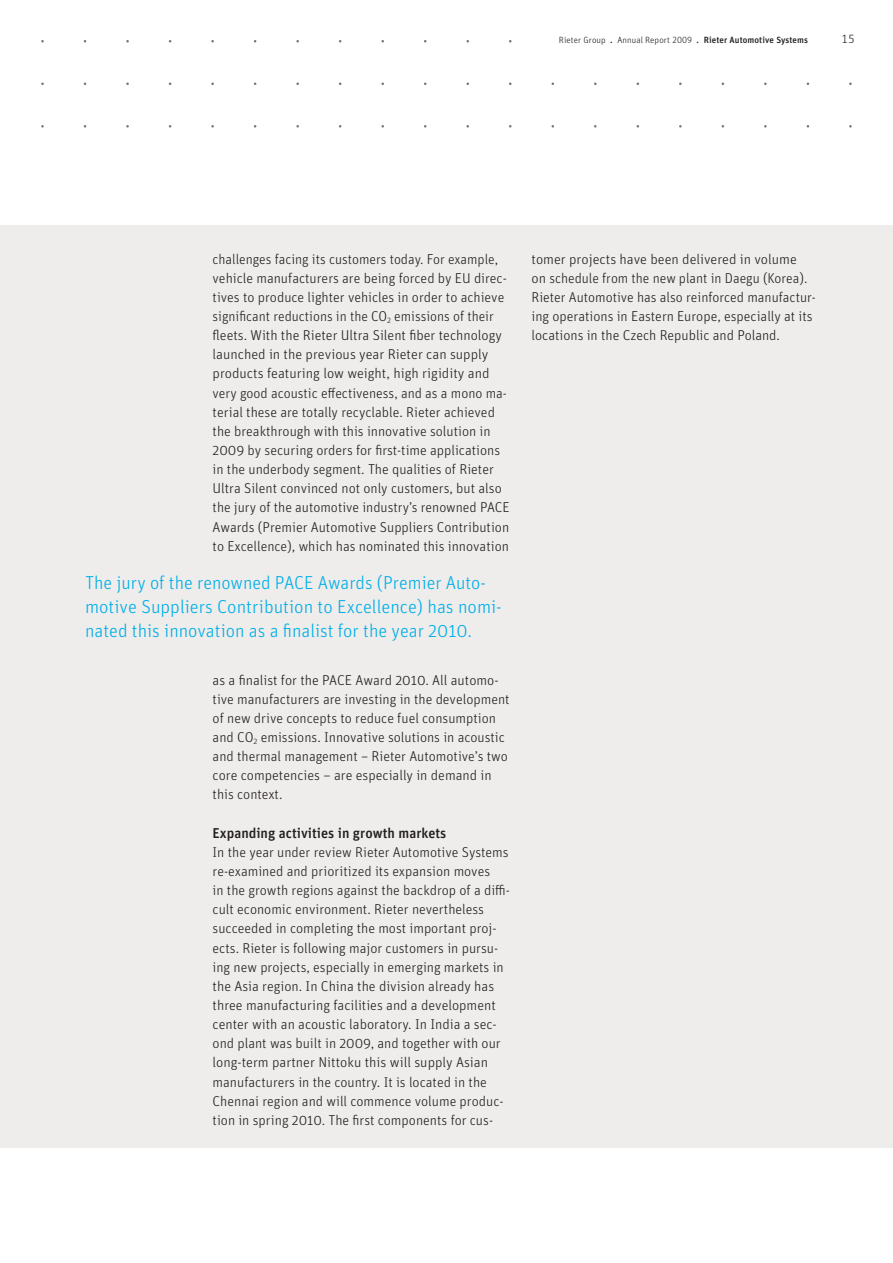
<style>
.page{position:relative;width:893px;height:1263px;background:#fff}
.page>*{position:absolute;margin:0;border:0;box-sizing:border-box;transform-origin:0 0}
.t1{font:18.75px/24px "Rieter Unit OT Light";color:#00aee8}
.t2{font:14.25px/19.2px "Rieter Unit OT Light";color:#231f20}
.t3{font:14.25px "Rieter Unit OT Medium";color:#231f20}
.t4{font:12px "Rieter Unit OT Light";color:#231f20}
.t5{font:9px "Rieter Unit OT Light";letter-spacing:.01em;color:#231f20}
.t6{font:9px "Rieter Unit OT Medium";letter-spacing:.01em;color:#231f20}
.s1{font-family:"Rieter Unit OT Medium"}
</style>
<div class="page">
<div style="left:0;top:225px;width:893px;height:923px;background:#efedeb"></div>
<p class="t6" style="left:764px;top:34px;width:45px">. Abschnitt</p>
<p class="t4" style="left:841px;top:32px;width:15px">15</p>
<p class="t6" style="left:697px;top:34px;width:113px">. Rieter Automotive Systems</p>
<p class="t5" style="left:668px;top:34px;width:93px"><span class="s1">.</span> Geschäftsbericht 2009</p>
<p class="t5" style="left:610px;top:34px;width:83px"><span class="s1">.</span> Annual Report 2009</p>
<p class="t5" style="left:559px;top:34px;width:106px">Rieter Group Rieter-Konzern</p>
<p class="t2" style="left:213px;top:249px;width:299px">challenges facing its customers today. For example, vehicle manufacturers are being forced by EU direc&shy;tives to produce lighter vehicles in order to achieve significant reductions in the CO<sub>2</sub> emissions of their fleets. With the Rieter Ultra Silent fiber technology launched in the previous year Rieter can supply products featuring low weight, high rigidity and very good acoustic effectiveness, and as a mono ma&shy;terial these are totally recyclable. Rieter achieved the breakthrough with this innovative solution in 2009 by securing orders for first-time applications in the underbody segment. The qualities of Rieter Ultra Silent convinced not only customers, but also the jury of the automotive industry’s renowned PACE Awards (Premier Automotive Suppliers Contribution to Excellence), which has nominated this innovation</p>
<h1 class="t1" style="left:85px;top:571px;width:418px">The jury of the renowned PACE Awards (Premier Auto&shy;motive Suppliers Contribution to Excellence) has nomi&shy;nated this innovation as a finalist for the year 2010.</h1>
<p class="t2" style="left:213px;top:670px;width:299px">as a finalist for the PACE Award 2010. All automo&shy;tive manufacturers are investing in the development of new drive concepts to reduce fuel consumption and CO<sub>2</sub> emissions. Innovative solutions in acoustic and thermal management – Rieter Automotive’s two core competencies – are especially in demand in this context.</p>
<p class="t3" style="left:213px;top:824px;width:235px">Expanding activities in growth markets</p>
<p class="t2" style="left:213px;top:843px;width:299px">In the year under review Rieter Automotive Systems re-examined and prioritized its expansion moves<br>in the growth regions against the backdrop of a diffi&shy;cult economic environment. Rieter nevertheless succeeded in completing the most important proj&shy;ects. Rieter is following major customers in pursu&shy;ing new projects, especially in emerging markets in the Asia region. In China the division already has three manufacturing facilities and a development center with an acoustic laboratory. In India a sec&shy;ond plant was built in 2009, and together with our long-term partner Nittoku this will supply Asian manufacturers in the country. It is located in the Chennai region and will commence volume produc&shy;tion in spring 2010. The first components for cus-</p>
<p class="t2" style="left:531px;top:249px;width:286px">tomer projects have been delivered in volume<br>on schedule from the new plant in Daegu (Korea).<br>Rieter Automotive has also reinforced manufactur&shy;ing operations in Eastern Europe, especially at its locations in the Czech Republic and Poland.</p>
</div>
